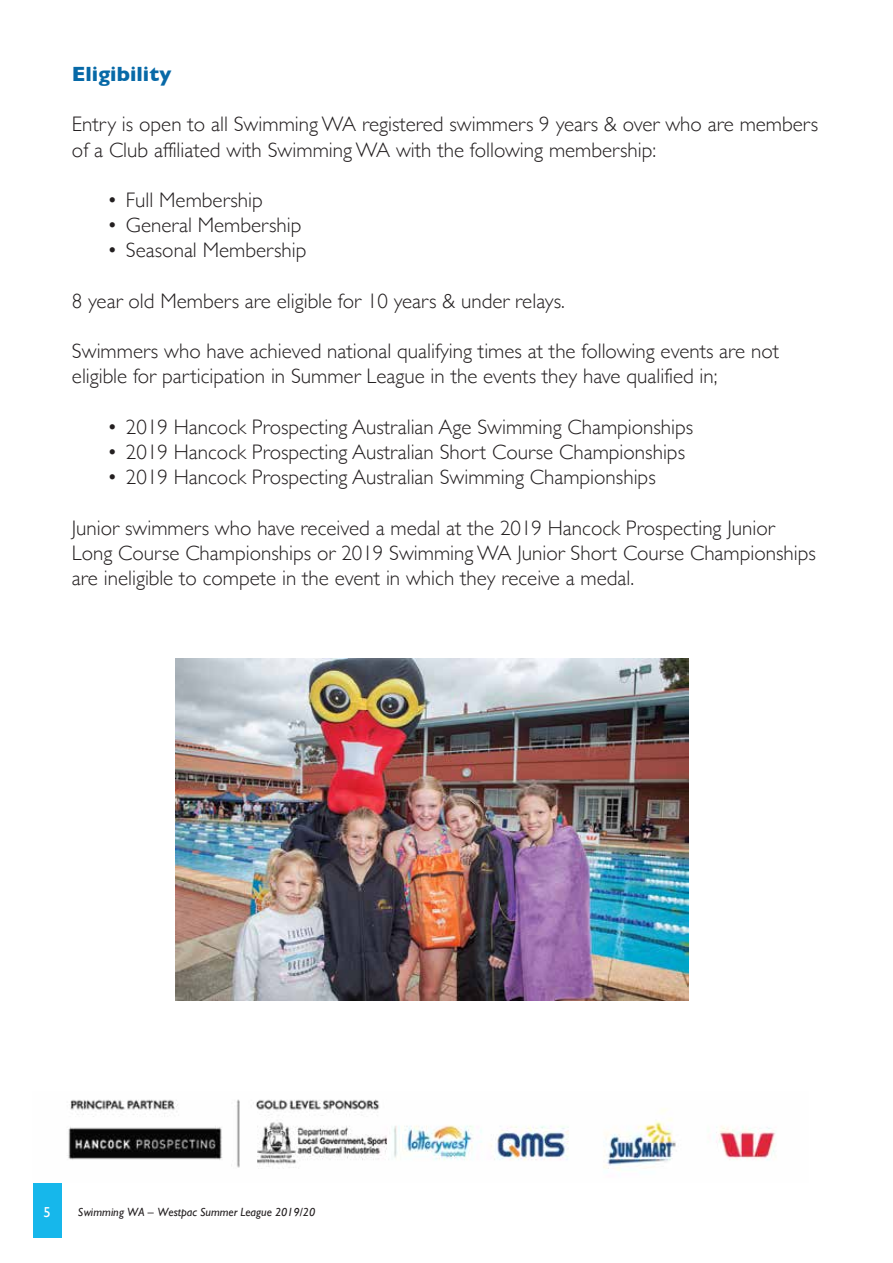
<style>
.page{position:relative;width:893px;height:1263px;background:#fff}
.page>*{position:absolute;margin:0;border:0;box-sizing:border-box;transform-origin:0 0}
.t1{font:300 21px/25.2px "Gill Sans";color:#231f20}
.t2{font:700 21px "Gill Sans";color:#0769a7}
.t3{font:14.4px "Gill Sans";color:#fff}
.t4{font:italic 11.85px "Gill Sans";letter-spacing:-.005em;color:#231f20}
</style>
<div class="page">
<div style="left:33px;top:1183px;width:28px;height:55px;background:#16b7eb"></div>
<img style="left:61px;top:1188px;width:1px;height:50px">
<img style="left:67px;top:1099px;width:709px;height:72px">
<img style="left:175px;top:659px;width:513px;height:342px">
<p class="t2" style="left:72px;top:57px;width:101px">Eligibility</p>
<p class="t1" style="left:72px;top:111px;width:747px">Entry is open to all Swimming WA registered swimmers 9 years &amp; over who are members of a Club affiliated with Swimming WA with the following membership:</p>
<p class="t1" style="left:107px;top:187px;width:157px">• Full Membership</p>
<p class="t1" style="left:107px;top:212px;width:196px">• General Membership</p>
<p class="t1" style="left:107px;top:237px;width:201px">• Seasonal Membership</p>
<p class="t1" style="left:72px;top:287px;width:494px">8 year old Members are eligible for 10 years &amp; under relays.</p>
<p class="t1" style="left:72px;top:338px;width:708px">Swimmers who have achieved national qualifying times at the following events are not eligible for participation in Summer League in the events they have qualified in;</p>
<p class="t1" style="left:107px;top:413px;width:588px">• 2019 Hancock Prospecting Australian Age Swimming Championships</p>
<p class="t1" style="left:107px;top:439px;width:579px">• 2019 Hancock Prospecting Australian Short Course Championships</p>
<p class="t1" style="left:107px;top:464px;width:550px">• 2019 Hancock Prospecting Australian Swimming Championships</p>
<p class="t1" style="left:72px;top:514px;width:745px">Junior swimmers who have received a medal at the 2019 Hancock Prospecting Junior<br>Long Course Championships or 2019 Swimming WA Junior Short Course Championships are ineligible to compete in the event in which they receive a medal.</p>
<p class="t3" style="left:43px;top:1203px;width:9px">5</p>
<p class="t4" style="left:78px;top:1205px;width:239px">Swimming WA – Westpac Summer League 2019/20</p>
</div>
